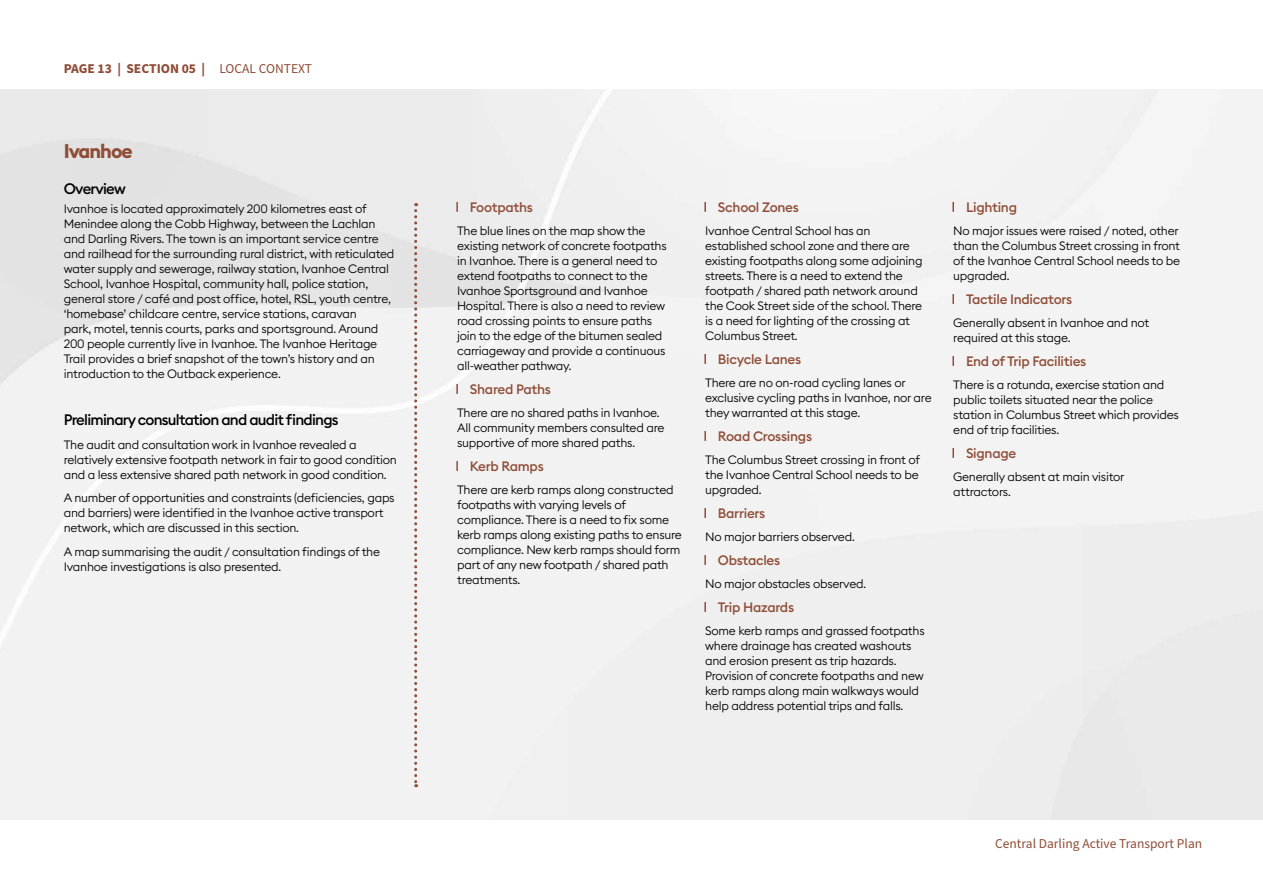
<style>
.page{position:relative;width:1263px;height:893px;background:#fff}
.page>*{position:absolute;margin:0;border:0;box-sizing:border-box;transform-origin:0 0}
.t1{font:700 19.5px "Euclid Square";letter-spacing:-.05em;color:#8f4d37}
.t2{font:500 15px "Euclid Square";letter-spacing:-.05em;color:#000}
.t3{font:500 13.5px "Euclid Square";letter-spacing:-.02em;color:#8f4d37}
.t4{font:13.5px "Source Sans Pro";color:#8f4d37}
.t5{font:700 13.5px "Source Sans Pro";color:#8f4d37}
.t6{font:300 12px/15px "Euclid Square";letter-spacing:-.02em;color:#000}
.s1{font-weight:400}
</style>
<div class="page">
<img style="left:0;top:89px;width:1263px;height:731px">
<svg style="left:414px;top:203px;width:3px;height:584px"></svg>
<svg style="left:456px;top:202px;width:2px;height:10px"></svg>
<svg style="left:456px;top:384px;width:2px;height:10px"></svg>
<svg style="left:456px;top:461px;width:2px;height:10px"></svg>
<svg style="left:704px;top:202px;width:2px;height:10px"></svg>
<svg style="left:704px;top:354px;width:2px;height:10px"></svg>
<svg style="left:704px;top:431px;width:2px;height:10px"></svg>
<svg style="left:704px;top:508px;width:2px;height:10px"></svg>
<svg style="left:704px;top:555px;width:2px;height:10px"></svg>
<svg style="left:704px;top:602px;width:2px;height:10px"></svg>
<svg style="left:952px;top:202px;width:2px;height:10px"></svg>
<svg style="left:952px;top:294px;width:2px;height:10px"></svg>
<svg style="left:952px;top:356px;width:2px;height:10px"></svg>
<svg style="left:952px;top:448px;width:2px;height:10px"></svg>
<p class="t5" style="left:64px;top:60px;width:250px">PAGE 13 | SECTION 05 | <span class="s1">LOCAL CONTEXT</span></p>
<h1 class="t1" style="left:64px;top:139px;width:71px">Ivanhoe</h1>
<p class="t2" style="left:64px;top:179px;width:64px">Overview</p>
<p class="t6" style="left:64px;top:201px;width:332px">Ivanhoe is located approximately 200 kilometres east of Menindee along the Cobb Highway, between the Lachlan and Darling Rivers. The town is an important service centre and railhead for the surrounding rural district, with reticulated water supply and sewerage, railway station, Ivanhoe Central School, Ivanhoe Hospital, community hall, police station, general store / café and post office, hotel, RSL, youth centre, ‘homebase’ childcare centre, service stations, caravan<br>park, motel, tennis courts, parks and sportsground. Around 200 people currently live in Ivanhoe. The Ivanhoe Heritage Trail provides a brief snapshot of the town’s history and an introduction to the Outback experience.</p>
<p class="t2" style="left:64px;top:411px;width:276px">Preliminary consultation and audit findings</p>
<p class="t6" style="left:64px;top:437px;width:334px">The audit and consultation work in Ivanhoe revealed a relatively extensive footpath network in fair to good condition and a less extensive shared path network in good condition.</p>
<p class="t6" style="left:64px;top:491px;width:332px">A number of opportunities and constraints (deficiencies, gaps and barriers) were identified in the Ivanhoe active transport network, which are discussed in this section.</p>
<p class="t6" style="left:64px;top:544px;width:318px">A map summarising the audit / consultation findings of the<br>Ivanhoe investigations is also presented.</p>
<p class="t3" style="left:470px;top:198px;width:65px">Footpaths</p>
<p class="t6" style="left:457px;top:223px;width:211px">The blue lines on the map show the existing network of concrete footpaths in Ivanhoe. There is a general need to extend footpaths to connect to the Ivanhoe Sportsground and Ivanhoe Hospital. There is also a need to review road crossing points to ensure paths join to the edge of the bitumen sealed carriageway and provide a continuous all-weather pathway.</p>
<p class="t3" style="left:470px;top:380px;width:83px">Shared Paths</p>
<p class="t6" style="left:457px;top:405px;width:209px">There are no shared paths in Ivanhoe.<br>All community members consulted are supportive of more shared paths.</p>
<p class="t3" style="left:470px;top:457px;width:75px">Kerb Ramps</p>
<p class="t6" style="left:457px;top:482px;width:226px">There are kerb ramps along constructed footpaths with varying levels of compliance. There is a need to fix some kerb ramps along existing paths to ensure compliance. New kerb ramps should form part of any new footpath / shared path treatments.</p>
<p class="t3" style="left:718px;top:198px;width:82px">School Zones</p>
<p class="t6" style="left:705px;top:223px;width:219px">Ivanhoe Central School has an established school zone and there are existing footpaths along some adjoining streets. There is a need to extend the footpath / shared path network around the Cook Street side of the school. There is a need for lighting of the crossing at Columbus Street.</p>
<p class="t3" style="left:718px;top:350px;width:85px">Bicycle Lanes</p>
<p class="t6" style="left:705px;top:375px;width:228px">There are no on-road cycling lanes or exclusive cycling paths in Ivanhoe, nor are they warranted at this stage.</p>
<p class="t3" style="left:718px;top:427px;width:96px">Road Crossings</p>
<p class="t6" style="left:705px;top:452px;width:216px">The Columbus Street crossing in front of the Ivanhoe Central School needs to be upgraded.</p>
<p class="t3" style="left:718px;top:504px;width:49px">Barriers</p>
<p class="t6" style="left:705px;top:529px;width:151px">No major barriers observed.</p>
<p class="t3" style="left:718px;top:551px;width:64px">Obstacles</p>
<p class="t6" style="left:705px;top:576px;width:162px">No major obstacles observed.</p>
<p class="t3" style="left:718px;top:598px;width:78px">Trip Hazards</p>
<p class="t6" style="left:705px;top:623px;width:221px">Some kerb ramps and grassed footpaths where drainage has created washouts and erosion present as trip hazards.<br>Provision of concrete footpaths and new kerb ramps along main walkways would help address potential trips and falls.</p>
<p class="t3" style="left:966px;top:198px;width:53px">Lighting</p>
<p class="t6" style="left:953px;top:223px;width:228px;text-align:justify">No major issues were raised / noted, other than the Columbus Street crossing in front of the Ivanhoe Central School needs to be upgraded.</p>
<p class="t3" style="left:966px;top:290px;width:108px">Tactile Indicators</p>
<p class="t6" style="left:953px;top:315px;width:198px">Generally absent in Ivanhoe and not required at this stage.</p>
<p class="t3" style="left:966px;top:352px;width:122px">End of Trip Facilities</p>
<p class="t6" style="left:953px;top:377px;width:227px">There is a rotunda, exercise station and public toilets situated near the police station in Columbus Street which provides end of trip facilities.</p>
<p class="t3" style="left:966px;top:444px;width:52px">Signage</p>
<p class="t6" style="left:953px;top:469px;width:173px">Generally absent at main visitor attractors.</p>
<p class="t4" style="left:995px;top:835px;width:209px">Central Darling Active Transport Plan</p>
</div>
